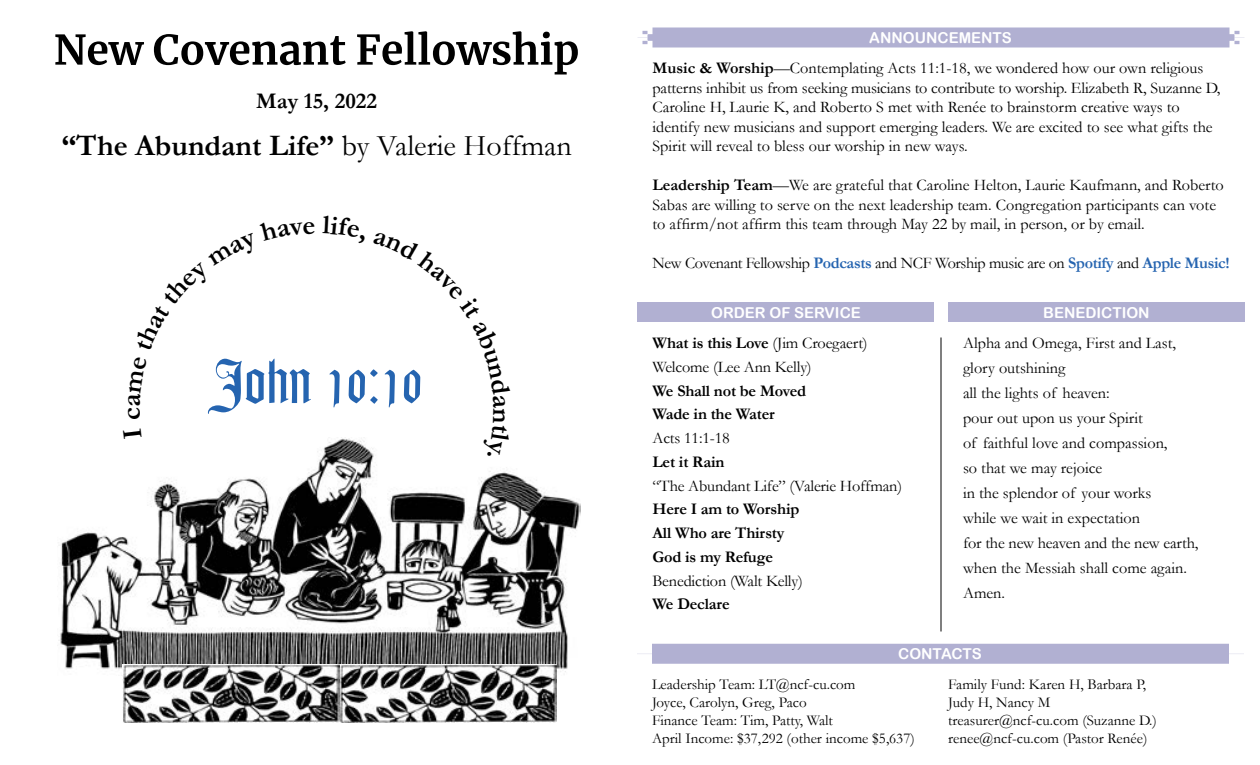
<style>
.page{position:relative;width:1260px;height:765px;background:#fff}
.page>*{position:absolute;margin:0;border:0;box-sizing:border-box;transform-origin:0 0}
.t1{font:700 30px "Garamond";color:#000}
.t2{font:700 22.5px "Garamond";color:#000}
.t3{font:16.25px/25px "Garamond";color:#000}
.t4{font:700 16.25px/23.8px "Garamond";letter-spacing:-.01em;color:#000}
.t5{font:16.25px "Garamond";letter-spacing:-.02em;color:#000}
.t6{font:15px/18px "Garamond";color:#000}
.t7{font:15px "Arial Rounded MT Bold";color:#fff}
.s1{font-weight:400}
.s2{font-weight:700}
.s3{font-weight:700;color:#2564b0}
</style>
<div class="page">
<svg style="left:55px;top:31px;width:523px;height:44px"></svg>
<hr style="left:941px;top:338px;width:1px;height:293px;background:#000">
<img style="left:58px;top:456px;width:523px;height:216px">
<img style="left:122px;top:664px;width:435px;height:58px">
<svg style="left:638px;top:28px;width:606px;height:20px;background:#b5b4d4"></svg>
<div style="left:948px;top:302px;width:297px;height:20px;background:#b1b0d2"></div>
<div style="left:638px;top:302px;width:296px;height:20px;background:#b1b0d2"></div>
<svg style="left:637px;top:644px;width:607px;height:20px;background:#b5b4d4"></svg>
<svg style="left:207px;top:358px;width:214px;height:98px"></svg>
<h2 class="t2" style="left:256px;top:85px;width:122px">May 15, 2022</h2>
<h1 class="t1" style="left:62px;top:125px;width:512px">“The Abundant Life” <span class="s1">by Valerie Hoffman</span></h1>
<p class="t7" style="left:869px;top:29px;width:144px">ANNOUNCEMENTS</p>
<p class="t3" style="left:652px;top:58px;width:569px;line-height:19.5px"><span class="s2">Music &amp; Worship</span>—Contemplating Acts 11:1-18, we wondered how our own religious patterns inhibit us from seeking musicians to contribute to worship. Elizabeth R, Suzanne D, Caroline H, Laurie K, and Roberto S met with Renée to brainstorm creative ways to identify new musicians and support emerging leaders. We are excited to see what gifts the Spirit will reveal to bless our worship in new ways.</p>
<p class="t3" style="left:652px;top:175px;width:573px;line-height:19.5px"><span class="s2">Leadership Team</span>—We are grateful that Caroline Helton, Laurie Kaufmann, and Roberto<br>Sabas are willing to serve on the next leadership team. Congregation participants can vote to affirm/not affirm this team through May 22 by mail, in person, or by email.</p>
<p class="t5" style="left:652px;top:252px;width:579px">New Covenant Fellowship <span class="s3">Podcasts</span> and NCF Worship music are on <span class="s3">Spotify</span> and <span class="s3">Apple Music!</span></p>
<p class="t7" style="left:711px;top:304px;width:151px">ORDER OF SERVICE</p>
<p class="t3" style="left:652px;top:331px;width:217px;line-height:23.8px"><span class="s2">What is this Love</span> (Jim Croegaert)<br>Welcome (Lee Ann Kelly)</p>
<p class="t4" style="left:652px;top:379px;width:155px">We Shall not be Moved<br>Wade in the Water</p>
<p class="t3" style="left:652px;top:425px;width:79px">Acts 11:1-18</p>
<p class="t4" style="left:652px;top:450px;width:73px">Let it Rain</p>
<p class="t3" style="left:652px;top:473px;width:251px">“The Abundant Life” (Valerie Hoffman)</p>
<p class="t4" style="left:652px;top:497px;width:148px">Here I am to Worship<br>All Who are Thirsty<br>God is my Refuge</p>
<p class="t3" style="left:652px;top:568px;width:152px">Benediction (Walt Kelly)</p>
<p class="t4" style="left:652px;top:593px;width:79px">We Declare</p>
<p class="t7" style="left:1043px;top:304px;width:108px">BENEDICTION</p>
<p class="t3" style="left:963px;top:330px;width:237px">Alpha and Omega, First and Last, glory outshining<br>all the lights of heaven:<br>pour out upon us your Spirit<br>of faithful love and compassion,<br>so that we may rejoice<br>in the splendor of your works<br>while we wait in expectation<br>for the new heaven and the new earth, when the Messiah shall come again.<br>Amen.</p>
<p class="t7" style="left:898px;top:645px;width:85px">CONTACTS</p>
<p class="t6" style="left:652px;top:674px;width:264px">Leadership Team: LT@ncf-cu.com<br>Joyce, Carolyn, Greg, Paco<br>Finance Team: Tim, Patty, Walt<br>April Income: $37,292 (other income $5,637)</p>
<p class="t6" style="left:948px;top:674px;width:210px">Family Fund: Karen H, Barbara P,<br>Judy H, Nancy M treasurer@ncf-cu.com (Suzanne D.) renee@ncf-cu.com (Pastor Renée)</p>
</div>
